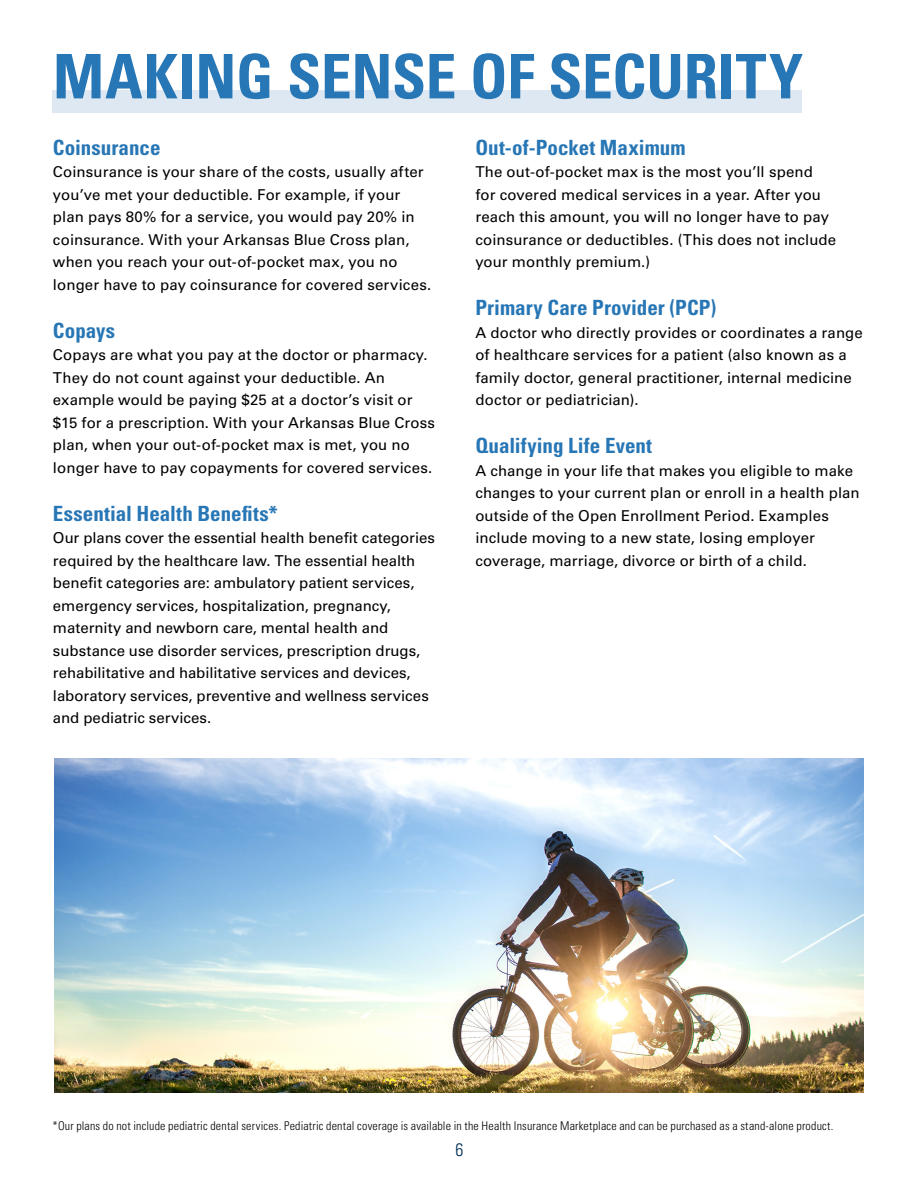
<style>
.page{position:relative;width:918px;height:1188px;background:#fff}
.page>*{position:absolute;margin:0;border:0;box-sizing:border-box;transform-origin:0 0}
.t1{font:700 condensed 61.5px "Univers LT Std";letter-spacing:-.005em;color:#2776b5}
.Heading_2{font:700 condensed 21px "Univers LT Std";letter-spacing:.005em;color:#2776b5}
.t2{font:300 condensed 18px "Univers LT Std";color:#003055}
.t3{font:15px/22.5px "Univers LT Std";letter-spacing:.005em;color:#000}
.note{font:300 condensed 12px "Univers LT Std";letter-spacing:.015em;color:#000}
</style>
<div class="page">
<div style="left:52px;top:90px;width:750px;height:23px;background:#dde8f2"></div>
<img style="left:54px;top:758px;width:810px;height:334px">
<p class="t1" style="left:53px;top:39px;width:752px">MAKING SENSE OF SECURITY</p>
<p class="Heading_2" style="left:53px;top:134px;width:109px">Coinsurance</p>
<p class="t3" style="left:53px;top:161px;width:380px">Coinsurance is your share of the costs, usually after you’ve met your deductible. For example, if your plan pays 80% for a service, you would pay 20% in coinsurance. With your Arkansas Blue Cross plan, when you reach your out-of-pocket max, you no longer have to pay coinsurance for covered services.</p>
<p class="Heading_2" style="left:53px;top:317px;width:64px">Copays</p>
<p class="t3" style="left:53px;top:344px;width:384px">Copays are what you pay at the doctor or pharmacy.<br>They do not count against your deductible. An example would be paying $25 at a doctor’s visit or $15 for a prescription. With your Arkansas Blue Cross plan, when your out-of-pocket max is met, you no longer have to pay copayments for covered services.</p>
<p class="Heading_2" style="left:53px;top:500px;width:226px">Essential Health Benefits*</p>
<p class="t3" style="left:53px;top:527px;width:384px">Our plans cover the essential health benefit categories required by the healthcare law. The essential health benefit categories are: ambulatory patient services, emergency services, hospitalization, pregnancy, maternity and newborn care, mental health and substance use disorder services, prescription drugs, rehabilitative and habilitative services and devices, laboratory services, preventive and wellness services and pediatric services.</p>
<p class="Heading_2" style="left:475px;top:134px;width:212px">Out-of-Pocket Maximum</p>
<p class="t3" style="left:475px;top:161px;width:362px">The out-of-pocket max is the most you’ll spend for covered medical services in a year. After you reach this amount, you will no longer have to pay coinsurance or deductibles. (This does not include your monthly premium.)</p>
<p class="Heading_2" style="left:475px;top:295px;width:242px">Primary Care Provider (PCP)</p>
<p class="t3" style="left:475px;top:321px;width:389px">A doctor who directly provides or coordinates a range of healthcare services for a patient (also known as a family doctor, general practitioner, internal medicine doctor or pediatrician).</p>
<p class="Heading_2" style="left:475px;top:433px;width:178px">Qualifying Life Event</p>
<p class="t3" style="left:475px;top:459px;width:386px">A change in your life that makes you eligible to make changes to your current plan or enroll in a health plan outside of the Open Enrollment Period. Examples include moving to a new state, losing employer coverage, marriage, divorce or birth of a child.</p>
<p class="note" style="left:52px;top:1118px;width:783px">*Our plans do not include pediatric dental services. Pediatric dental coverage is available in the Health Insurance Marketplace and can be purchased as a stand-alone product.</p>
<p class="t2" style="left:456px;top:1139px;width:9px">6</p>
</div>
